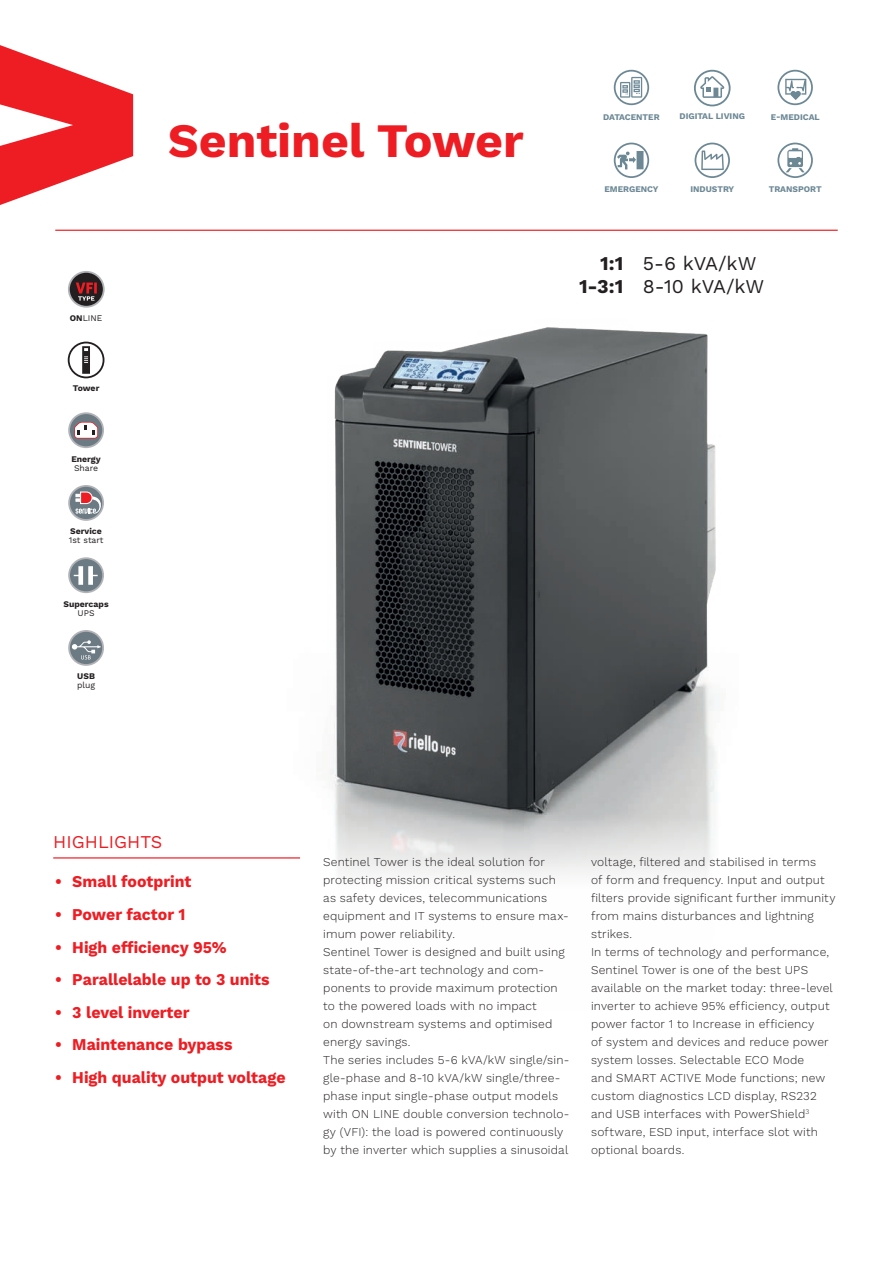
<style>
.page{position:relative;width:893px;height:1263px;background:#fff}
.page>*{position:absolute;margin:0;border:0;box-sizing:border-box;transform-origin:0 0}
.t1{font:700 48px "Work Sans";color:#ee1d23}
.t2{font:19.5px "Work Sans";letter-spacing:-.005em;color:#231f20}
.t3{font:18px "Work Sans";color:#ee1d23}
.t4{font:700 16.5px "Work Sans";color:#ee1d23;scale:.96 1}
.t5{font:300 12px/18px "Work Sans";letter-spacing:.015em;color:#231f20}
.t6{font:700 8.7px "Work Sans";color:#6c8895}
.t7{font:700 8.7px "Work Sans";color:#231f20}
.t8{font:8.7px "Work Sans";color:#231f20}
.s1{font-weight:700}
</style>
<div class="page">
<svg style="left:0;top:45px;width:133px;height:160px"></svg>
<hr style="left:55px;top:230px;width:783px;height:1px;background:#ee1d23">
<hr style="left:53px;top:857px;width:247px;height:1px;background:#ee1d23">
<img style="left:224px;top:327px;width:492px;height:549px">
<svg style="left:614px;top:70px;width:35px;height:35px"></svg>
<div style="left:616px;top:72px;width:31px;height:31px;background:#fff;border-radius:50%"></div>
<svg style="left:620px;top:77px;width:22px;height:21px"></svg>
<svg style="left:694px;top:70px;width:37px;height:36px"></svg>
<div style="left:696px;top:72px;width:33px;height:33px;background:#fff;border-radius:50%"></div>
<svg style="left:700px;top:76px;width:24px;height:22px"></svg>
<svg style="left:777px;top:70px;width:36px;height:35px"></svg>
<svg style="left:779px;top:72px;width:32px;height:31px"></svg>
<svg style="left:785px;top:79px;width:21px;height:21px"></svg>
<svg style="left:614px;top:143px;width:35px;height:35px"></svg>
<svg style="left:615px;top:144px;width:32px;height:32px"></svg>
<svg style="left:617px;top:151px;width:26px;height:18px"></svg>
<svg style="left:695px;top:143px;width:35px;height:35px"></svg>
<div style="left:696px;top:144px;width:32px;height:32px;background:#fff;border-radius:50%"></div>
<svg style="left:701px;top:151px;width:23px;height:19px"></svg>
<svg style="left:777px;top:143px;width:36px;height:35px"></svg>
<div style="left:779px;top:144px;width:32px;height:32px;background:#fff;border-radius:50%"></div>
<svg style="left:786px;top:148px;width:19px;height:24px"></svg>
<svg style="left:68px;top:271px;width:37px;height:37px"></svg>
<div style="left:70px;top:273px;width:33px;height:33px;background:#231f20;border-radius:50%"></div>
<svg style="left:76px;top:282px;width:21px;height:19px"></svg>
<svg style="left:68px;top:342px;width:36px;height:36px"></svg>
<svg style="left:68px;top:412px;width:36px;height:36px"></svg>
<div style="left:70px;top:414px;width:32px;height:32px;background:#6b7a83;border-radius:50%"></div>
<svg style="left:74px;top:422px;width:24px;height:16px"></svg>
<svg style="left:68px;top:485px;width:36px;height:36px"></svg>
<div style="left:70px;top:487px;width:32px;height:32px;background:#6b7a83;border-radius:50%"></div>
<svg style="left:75px;top:491px;width:29px;height:23px"></svg>
<svg style="left:68px;top:557px;width:36px;height:36px"></svg>
<div style="left:70px;top:559px;width:32px;height:32px;background:#6b7a83;border-radius:50%"></div>
<svg style="left:74px;top:566px;width:24px;height:19px"></svg>
<svg style="left:68px;top:630px;width:36px;height:36px"></svg>
<div style="left:70px;top:632px;width:32px;height:32px;background:#6b7a83;border-radius:50%"></div>
<svg style="left:72px;top:640px;width:29px;height:19px"></svg>
<p class="t8" style="left:70px;top:312px;width:34px"><span class="s1">ON</span>LINE</p>
<p class="t7" style="left:73px;top:383px;width:28px">Tower</p>
<p class="t7" style="left:71px;top:454px;width:31px">Energy</p>
<p class="t8" style="left:74px;top:462px;width:26px">Share</p>
<p class="t7" style="left:70px;top:526px;width:33px">Service</p>
<p class="t8" style="left:69px;top:535px;width:36px">1st start</p>
<p class="t7" style="left:64px;top:599px;width:47px">Supercaps</p>
<p class="t8" style="left:78px;top:607px;width:19px">UPS</p>
<p class="t7" style="left:77px;top:671px;width:19px">USB</p>
<p class="t8" style="left:77px;top:680px;width:20px">plug</p>
<p class="t1" style="left:168px;top:113px;width:357px">Sentinel Tower</p>
<p class="t6" style="left:603px;top:112px;width:58px">DATACENTER</p>
<p class="t6" style="left:679px;top:111px;width:67px">DIGITAL LIVING</p>
<p class="t6" style="left:771px;top:112px;width:50px">E-MEDICAL</p>
<p class="t6" style="left:604px;top:184px;width:56px">EMERGENCY</p>
<p class="t6" style="left:690px;top:184px;width:45px">INDUSTRY</p>
<p class="t6" style="left:769px;top:184px;width:55px">TRANSPORT</p>
<p class="t2" style="left:600px;top:252px;width:158px"><span class="s1">1:1</span> 5-6 kVA/kW</p>
<p class="t2" style="left:579px;top:275px;width:187px"><span class="s1">1-3:1</span> 8-10 kVA/kW</p>
<h3 class="t3" style="left:53px;top:831px;width:110px">HIGHLIGHTS</h3>
<p class="t4" style="left:55px;top:872px;width:143px">• Small footprint</p>
<p class="t4" style="left:55px;top:905px;width:137px">• Power factor 1</p>
<p class="t4" style="left:55px;top:937px;width:180px">• High efficiency 95%</p>
<p class="t4" style="left:55px;top:970px;width:225px">• Parallelable up to 3 units</p>
<p class="t4" style="left:55px;top:1002px;width:141px">• 3 level inverter</p>
<p class="t4" style="left:55px;top:1035px;width:186px">• Maintenance bypass</p>
<p class="t4" style="left:55px;top:1068px;width:241px">• High quality output voltage</p>
<p class="t5" style="left:323px;top:853px;width:247px">Sentinel Tower is the ideal solution for protecting mission critical systems such as safety devices, telecommunications equipment and IT systems to ensure max&shy;imum power reliability.</p>
<p class="t5" style="left:323px;top:943px;width:243px">Sentinel Tower is designed and built using state-of-the-art technology and com&shy;ponents to provide maximum protection to the powered loads with no impact<br>on downstream systems and optimised energy savings.</p>
<p class="t5" style="left:323px;top:1051px;width:248px">The series includes 5-6 kVA/kW single/sin&shy;gle-phase and 8-10 kVA/kW single/three&shy;phase input single-phase output models with ON LINE double conversion technolo&shy;gy (VFI): the load is powered continuously by the inverter which supplies a sinusoidal</p>
<p class="t5" style="left:591px;top:853px;width:246px">voltage, filtered and stabilised in terms<br>of form and frequency. Input and output filters provide significant further immunity from mains disturbances and lightning strikes.</p>
<p class="t5" style="left:591px;top:943px;width:243px">In terms of technology and performance, Sentinel Tower is one of the best UPS available on the market today: three-level inverter to achieve 95% efficiency, output power factor 1 to Increase in efficiency<br>of system and devices and reduce power system losses. Selectable ECO Mode<br>and SMART ACTIVE Mode functions; new custom diagnostics LCD display, RS232 and USB interfaces with PowerShield<sup>3 </sup>software, ESD input, interface slot with optional boards.</p>
</div>
